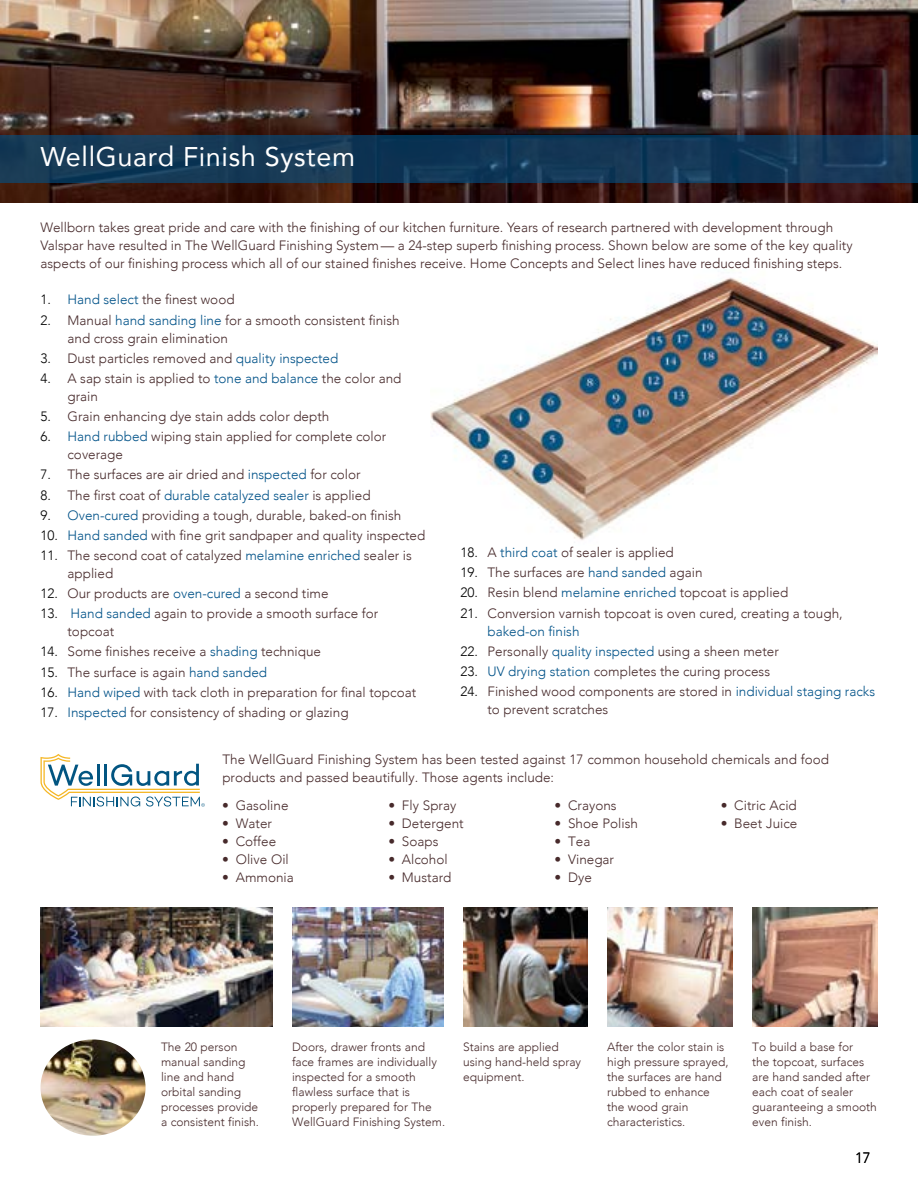
<style>
.page{position:relative;width:918px;height:1188px;background:#fff}
.page>*{position:absolute;margin:0;border:0;box-sizing:border-box;transform-origin:0 0}
.t1{font:27px "Avenir";letter-spacing:.025em;color:#fff}
.t2{font:300 15px "Avenir";color:#000}
.t3{font:300 13.5px/18px "Avenir";color:#472a2b}
.t4{font:300 12px/15px "Avenir";color:#472a2b}
.s1{color:#000}
.s2{color:#005288}
.s3{font-weight:400}
</style>
<div class="page">
<img style="left:0;top:0;width:918px;height:202px">
<img style="left:430px;top:269px;width:447px;height:271px">
<img style="left:752px;top:908px;width:126px;height:119px">
<img style="left:292px;top:908px;width:151px;height:119px">
<img style="left:40px;top:908px;width:232px;height:119px">
<img style="left:40px;top:1040px;width:106px;height:96px">
<img style="left:607px;top:908px;width:125px;height:119px">
<img style="left:463px;top:908px;width:124px;height:119px">
<svg style="left:0;top:135px;width:918px;height:47px;background:#143857"></svg>
<svg style="left:41px;top:754px;width:164px;height:53px"></svg>
<h1 class="t1" style="left:40px;top:135px;width:316px">WellGuard Finish System</h1>
<p class="t3" style="left:40px;top:218px;width:814px">Wellborn takes great pride and care with the finishing of our kitchen furniture. Years of research partnered with development through<br>Valspar have resulted in The WellGuard Finishing System— a 24-step superb finishing process. Shown below are some of the key quality aspects of our finishing process which all of our stained finishes receive. Home Concepts and Select lines have reduced finishing steps.</p>
<p class="t3" style="left:40px;top:291px;width:196px"><span class="s1">1.</span> <span class="s2">Hand select</span> the finest wood</p>
<p class="t3" style="left:68px;top:311px;width:334px;text-indent:-27px"><span class="s1">2.</span> Manual <span class="s2">hand sanding line</span> for a smooth consistent finish and cross grain elimination</p>
<p class="t3" style="left:40px;top:349px;width:299px"><span class="s1">3.</span> Dust particles removed and <span class="s2">quality inspected</span></p>
<p class="t3" style="left:68px;top:369px;width:335px;text-indent:-27px"><span class="s1">4.</span> A sap stain is applied to <span class="s2">tone and balance</span> the color and grain</p>
<p class="t3" style="left:40px;top:407px;width:290px"><span class="s1">5.</span> Grain enhancing dye stain adds color depth</p>
<p class="t3" style="left:68px;top:428px;width:320px;text-indent:-27px"><span class="s1">6.</span> <span class="s2">Hand rubbed</span> wiping stain applied for complete color coverage</p>
<p class="t3" style="left:40px;top:466px;width:322px"><span class="s1">7.</span> The surfaces are air dried and <span class="s2">inspected</span> for color</p>
<p class="t3" style="left:40px;top:486px;width:332px"><span class="s1">8.</span> The first coat of <span class="s2">durable catalyzed sealer</span> is applied</p>
<p class="t3" style="left:40px;top:506px;width:362px"><span class="s1">9.</span> <span class="s2">Oven-cured</span> providing a tough, durable, baked-on finish</p>
<p class="t3" style="left:40px;top:526px;width:386px"><span class="s1">10.</span> <span class="s2">Hand sanded</span> with fine grit sandpaper and quality inspected</p>
<p class="t3" style="left:68px;top:546px;width:346px;text-indent:-27px"><span class="s1">11.</span> The second coat of catalyzed <span class="s2">melamine enriched</span> sealer is applied</p>
<p class="t3" style="left:40px;top:585px;width:290px"><span class="s1">12.</span> Our products are <span class="s2">oven-cured</span> a second time</p>
<p class="t3" style="left:68px;top:605px;width:312px;text-indent:-27px"><span class="s1">13.</span> <span class="s2">Hand sanded</span> again to provide a smooth surface for topcoat</p>
<p class="t3" style="left:40px;top:643px;width:282px"><span class="s1">14.</span> Some finishes receive a <span class="s2">shading</span> technique</p>
<p class="t3" style="left:40px;top:663px;width:228px"><span class="s1">15.</span> The surface is again <span class="s2">hand sanded</span></p>
<p class="t3" style="left:40px;top:683px;width:377px"><span class="s1">16.</span> <span class="s2">Hand wiped</span> with tack cloth in preparation for final topcoat</p>
<p class="t3" style="left:40px;top:703px;width:310px"><span class="s1">17.</span> <span class="s2">Inspected</span> for consistency of shading or glazing</p>
<p class="t3" style="left:460px;top:543px;width:215px"><span class="s1">18.</span> A <span class="s2">third coat</span> of sealer is applied</p>
<p class="t3" style="left:460px;top:564px;width:244px"><span class="s1">19.</span> The surfaces are <span class="s2">hand sanded</span> again</p>
<p class="t3" style="left:460px;top:584px;width:329px"><span class="s1">20.</span> Resin blend <span class="s2">melamine enriched</span> topcoat is applied</p>
<p class="t3" style="left:487px;top:604px;width:357px;text-indent:-27px"><span class="s1">21.</span> Conversion varnish topcoat is oven cured, creating a tough, <span class="s2">baked-on finish</span></p>
<p class="t3" style="left:460px;top:642px;width:320px"><span class="s1">22.</span> Personally <span class="s2">quality inspected</span> using a sheen meter</p>
<p class="t3" style="left:460px;top:662px;width:311px"><span class="s1">23.</span> <span class="s2">UV drying station</span> completes the curing process</p>
<p class="t3" style="left:487px;top:682px;width:389px;text-indent:-27px"><span class="s1">24.</span> Finished wood components are stored in <span class="s2">individual staging racks </span>to prevent scratches</p>
<p class="t3" style="left:222px;top:750px;width:608px">The WellGuard Finishing System has been tested against 17 common household chemicals and food products and passed beautifully. Those agents include:</p>
<p class="t3" style="left:222px;top:796px;width:68px"><span class="s3">•</span> Gasoline</p>
<p class="t3" style="left:222px;top:814px;width:51px"><span class="s3">•</span> Water</p>
<p class="t3" style="left:222px;top:832px;width:56px"><span class="s3">•</span> Coffee</p>
<p class="t3" style="left:222px;top:850px;width:68px"><span class="s3">•</span> Olive Oil</p>
<p class="t3" style="left:222px;top:868px;width:73px"><span class="s3">•</span> Ammonia</p>
<p class="t3" style="left:721px;top:796px;width:78px"><span class="s3">•</span> Citric Acid</p>
<p class="t3" style="left:721px;top:814px;width:78px"><span class="s3">•</span> Beet Juice</p>
<p class="t3" style="left:388px;top:796px;width:69px"><span class="s3">•</span> Fly Spray</p>
<p class="t3" style="left:388px;top:814px;width:77px"><span class="s3">•</span> Detergent</p>
<p class="t3" style="left:388px;top:832px;width:52px"><span class="s3">•</span> Soaps</p>
<p class="t3" style="left:388px;top:850px;width:61px"><span class="s3">•</span> Alcohol</p>
<p class="t3" style="left:388px;top:868px;width:65px"><span class="s3">•</span> Mustard</p>
<p class="t3" style="left:555px;top:796px;width:64px"><span class="s3">•</span> Crayons</p>
<p class="t3" style="left:555px;top:814px;width:85px"><span class="s3">•</span> Shoe Polish</p>
<p class="t3" style="left:555px;top:832px;width:37px"><span class="s3">•</span> Tea</p>
<p class="t3" style="left:555px;top:850px;width:61px"><span class="s3">•</span> Vinegar</p>
<p class="t3" style="left:555px;top:868px;width:39px"><span class="s3">•</span> Dye</p>
<p class="t4" style="left:161px;top:1040px;width:99px">The 20 person manual sanding line and hand orbital sanding processes provide a consistent finish.</p>
<p class="t4" style="left:607px;top:1040px;width:123px">After the color stain is high pressure sprayed, the surfaces are hand rubbed to enhance the wood grain characteristics.</p>
<p class="t4" style="left:292px;top:1040px;width:155px">Doors, drawer fronts and face frames are individually inspected for a smooth flawless surface that is properly prepared for The<br>WellGuard Finishing System.</p>
<p class="t4" style="left:463px;top:1040px;width:120px">Stains are applied using hand-held spray equipment.</p>
<p class="t4" style="left:752px;top:1040px;width:126px">To build a base for<br>the topcoat, surfaces are hand sanded after each coat of sealer guaranteeing a smooth even finish.</p>
<p class="t2" style="left:855px;top:1148px;width:17px">17</p>
</div>
